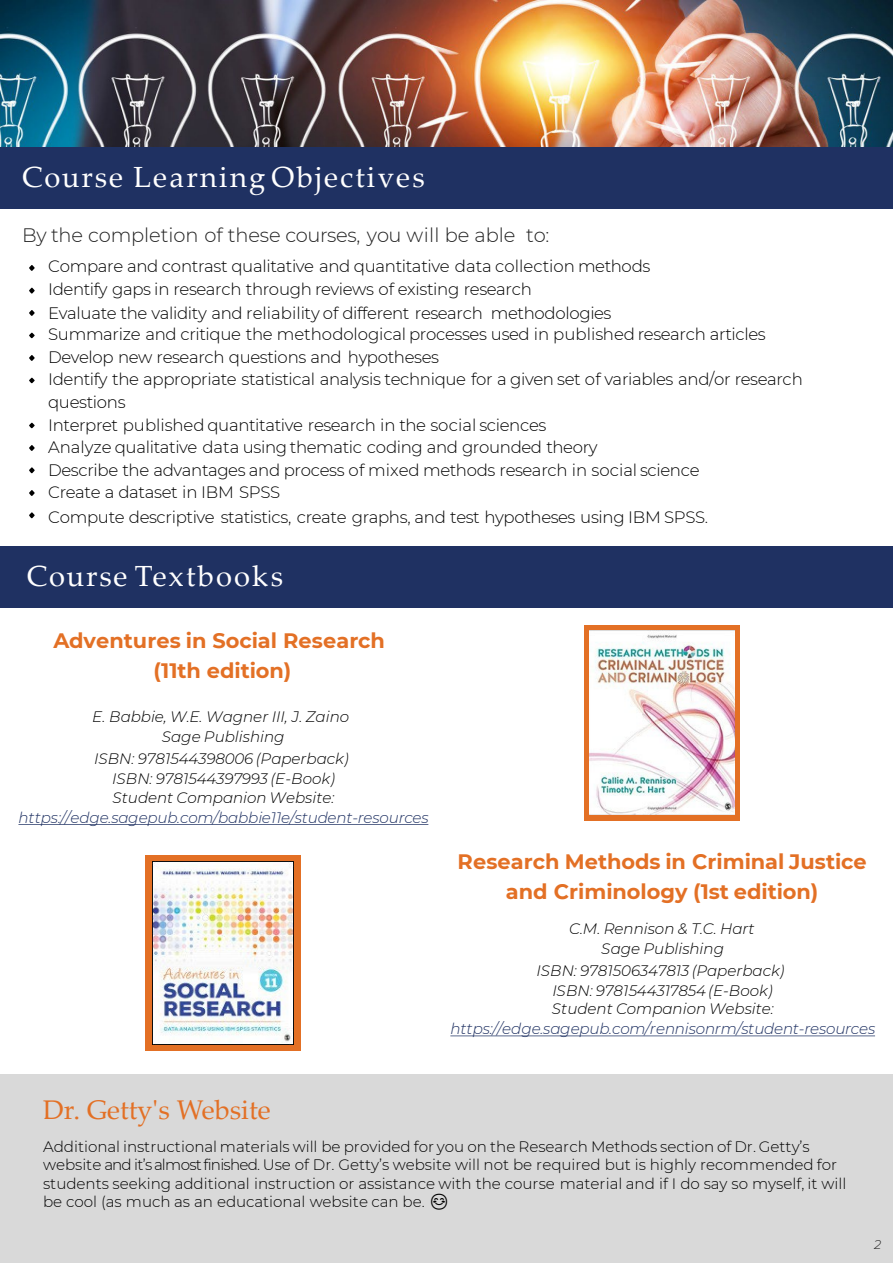
<style>
.page{position:relative;width:893px;height:1264px;background:#fff}
.page>*{position:absolute;margin:0;border:0;box-sizing:border-box;transform-origin:0 0}
.t1{font:29.1px "Palatino Linotype";letter-spacing:.07em;color:#fff}
.t2{font:27px "Palatino Linotype";letter-spacing:-.005em;color:#e37025}
.t3{font:700 20.85px/30.3px "Montserrat";color:#e37025;text-align:center}
.t4{font:300 19.5px "Montserrat";letter-spacing:-.01em;color:#212121}
.t5{font:300 16.5px/22.6px "Montserrat";letter-spacing:-.02em;color:#000}
.t6{font:300 15.15px/18.3px "Montserrat";color:#000}
.t7{font:italic 300 15.15px/20.1px "Montserrat";letter-spacing:-.005em;color:#000;text-align:center}
.t8{font:italic 300 15.15px/20.1px "Montserrat";letter-spacing:-.005em;color:#1f3162;text-align:center}
.t9{font:italic 300 12.6px "Montserrat";color:#212121}
.s1{color:#000}
</style>
<div class="page">
<img style="left:1px;top:0;width:891px;height:147px">
<div style="left:0;top:147px;width:892px;height:61px;background:#1f3162"></div>
<div style="left:1px;top:546px;width:891px;height:62px;background:#1f3162"></div>
<svg style="left:584px;top:625px;width:155px;height:195px;background:#e37e3d"></svg>
<img style="left:589px;top:631px;width:145px;height:183px">
<div style="left:0;top:1074px;width:892px;height:188px;background:#d9d9d9"></div>
<div style="left:145px;top:855px;width:156px;height:195px;background:#e37025"></div>
<img style="left:152px;top:861px;width:142px;height:183px">
<svg style="left:29px;top:265px;width:6px;height:6px"></svg>
<svg style="left:29px;top:288px;width:6px;height:5px"></svg>
<svg style="left:29px;top:310px;width:6px;height:6px"></svg>
<svg style="left:29px;top:333px;width:6px;height:5px"></svg>
<svg style="left:29px;top:355px;width:6px;height:6px"></svg>
<svg style="left:29px;top:378px;width:6px;height:5px"></svg>
<svg style="left:29px;top:423px;width:6px;height:5px"></svg>
<svg style="left:29px;top:445px;width:6px;height:6px"></svg>
<svg style="left:29px;top:467px;width:6px;height:6px"></svg>
<svg style="left:29px;top:490px;width:6px;height:6px"></svg>
<svg style="left:29px;top:512px;width:6px;height:6px"></svg>
<svg style="left:18px;top:824px;width:410px;height:1px"></svg>
<svg style="left:450px;top:1035px;width:425px;height:1px"></svg>
<p class="t1" style="left:22px;top:156px;width:404px">Course Learning Objectives</p>
<p class="t4" style="left:22px;top:221px;width:528px">By the completion of these courses, you will be able to:</p>
<p class="t5" style="left:48px;top:254px;width:603px">Compare and contrast qualitative and quantitative data collection methods<br>Identify gaps in research through reviews of existing research</p>
<p class="t5" style="left:48px;top:301px;width:565px">Evaluate the validity and reliability of different research methodologies</p>
<p class="t5" style="left:48px;top:323px;width:719px">Summarize and critique the methodological processes used in published research articles<br>Develop new research questions and hypotheses</p>
<p class="t5" style="left:48px;top:368px;width:756px">Identify the appropriate statistical analysis technique for a given set of variables and/or research questions</p>
<p class="t5" style="left:48px;top:413px;width:551px">Interpret published quantitative research in the social sciences<br>Analyze qualitative data using thematic coding and grounded theory</p>
<p class="t5" style="left:48px;top:458px;width:653px">Describe the advantages and process of mixed methods research in social science<br>Create a dataset in IBM SPSS</p>
<p class="t5" style="left:48px;top:505px;width:661px">Compute descriptive statistics, create graphs, and test hypotheses using IBM SPSS.</p>
<p class="t1" style="left:27px;top:555px;width:258px">Course Textbooks</p>
<p class="t3" style="left:53px;top:624px;width:333px">Adventures in Social Research (11th edition)</p>
<p class="t7" style="left:92px;top:706px;width:258px">E. Babbie, W.E. Wagner III, J. Zaino<br>Sage Publishing</p>
<p class="t7" style="left:94px;top:748px;width:256px">ISBN: 9781544398006 (Paperback)</p>
<p class="t7" style="left:112px;top:768px;width:224px">ISBN: 9781544397993 (E-Book)</p>
<p class="t8" style="left:18px;top:787px;width:412px"><span class="s1">Student Companion Website: </span>https://edge.sagepub.com/babbie11e/student-resources</p>
<p class="t3" style="left:457px;top:845px;width:410px">Research Methods in Criminal Justice and Criminology (1st edition)</p>
<p class="t7" style="left:569px;top:917px;width:187px">C.M. Rennison &amp; T.C. Hart<br>Sage Publishing</p>
<p class="t7" style="left:536px;top:960px;width:249px">ISBN: 9781506347813 (Paperback)</p>
<p class="t7" style="left:552px;top:979px;width:222px">ISBN: 9781544317854 (E-Book)</p>
<p class="t8" style="left:450px;top:998px;width:426px"><span class="s1">Student Companion Website: </span>https://edge.sagepub.com/rennisonrm/student-resources</p>
<p class="t2" style="left:43px;top:1090px;width:229px">Dr. Getty's Website</p>
<p class="t6" style="left:43px;top:1137px;width:804px">Additional instructional materials will be provided for you on the Research Methods section of Dr. Getty’s website and it’s almost finished. Use of Dr. Getty’s website will not be required but is highly recommended for students seeking additional instruction or assistance with the course material and if I do say so myself, it will be cool (as much as an educational website can be.</p>
<p class="t9" style="left:873px;top:1235px;width:9px">2</p>
</div>
